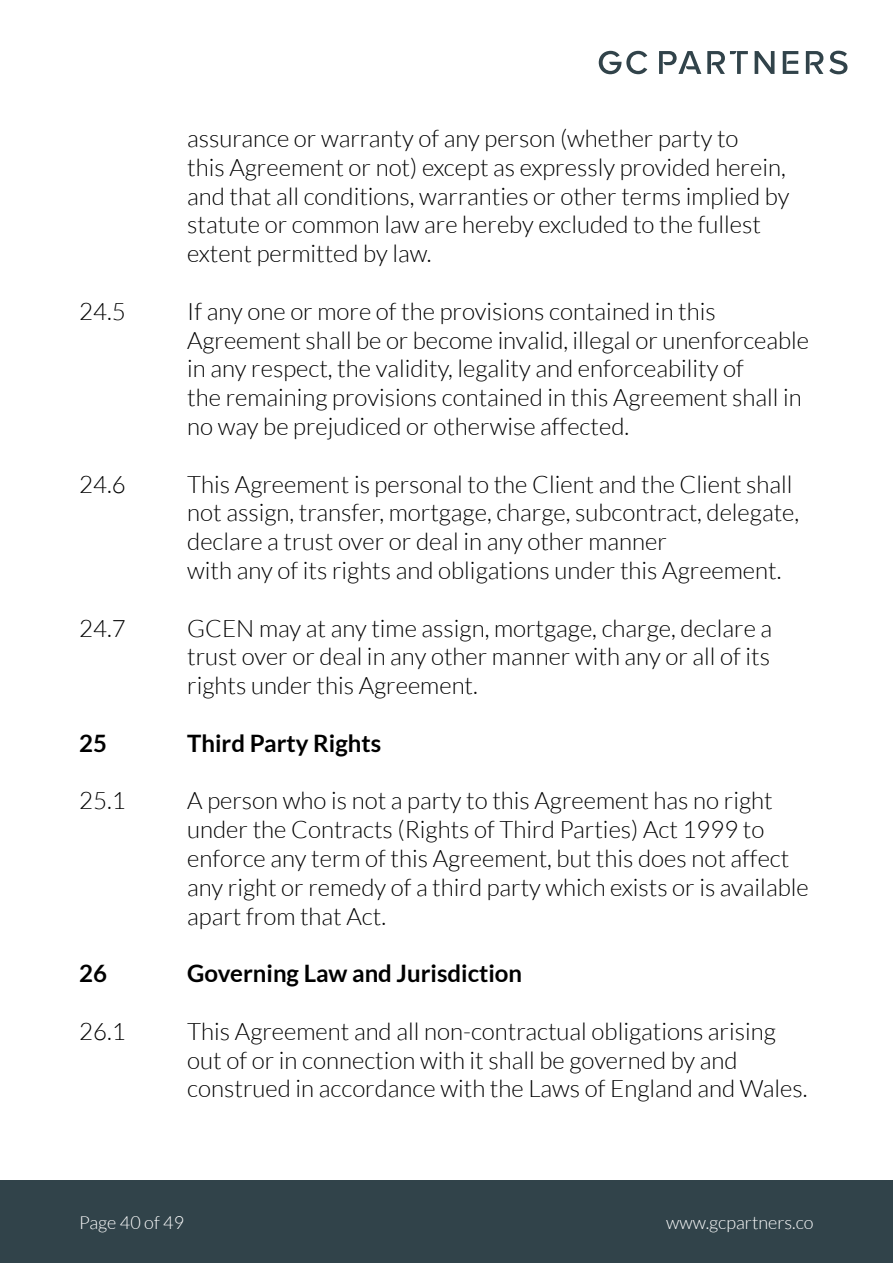
<style>
.page{position:relative;width:893px;height:1263px;background:#fff}
.page>*{position:absolute;margin:0;border:0;box-sizing:border-box;transform-origin:0 0}
.t1{font:300 24px/28.8px "Lato";color:#000}
.t2{font:700 24px "Lato";color:#000}
.t3{font:300 18px "Lato";color:#fff}
</style>
<div class="page">
<div style="left:0;top:1180px;width:893px;height:83px;background:#31434a"></div>
<svg style="left:659px;top:51px;width:42px;height:23px"></svg>
<svg style="left:806px;top:51px;width:17px;height:23px"></svg>
<svg style="left:829px;top:51px;width:18px;height:23px"></svg>
<svg style="left:783px;top:51px;width:15px;height:23px"></svg>
<svg style="left:755px;top:51px;width:19px;height:23px"></svg>
<svg style="left:707px;top:51px;width:41px;height:23px"></svg>
<svg style="left:599px;top:51px;width:48px;height:23px"></svg>
<p class="t1" style="left:187px;top:124px;width:604px">assurance or warranty of any person (whether party to<br>this Agreement or not) except as expressly provided herein, and that all conditions, warranties or other terms implied by statute or common law are hereby excluded to the fullest extent permitted by law.</p>
<p class="t1" style="left:79px;top:297px;width:48px">24.5</p>
<p class="t1" style="left:187px;top:297px;width:623px">If any one or more of the provisions contained in this Agreement shall be or become invalid, illegal or unenforceable in any respect, the validity, legality and enforceability of<br>the remaining provisions contained in this Agreement shall in no way be prejudiced or otherwise affected.</p>
<p class="t1" style="left:79px;top:470px;width:48px">24.6</p>
<p class="t1" style="left:187px;top:470px;width:613px">This Agreement is personal to the Client and the Client shall not assign, transfer, mortgage, charge, subcontract, delegate, declare a trust over or deal in any other manner<br>with any of its rights and obligations under this Agreement.</p>
<p class="t1" style="left:79px;top:614px;width:48px">24.7</p>
<p class="t1" style="left:187px;top:614px;width:586px;text-align:justify">GCEN may at any time assign, mortgage, charge, declare a trust over or deal in any other manner with any or all of its rights under this Agreement.</p>
<p class="t2" style="left:79px;top:733px;width:29px">25</p>
<p class="t2" style="left:187px;top:733px;width:196px">Third Party Rights</p>
<p class="t1" style="left:79px;top:786px;width:48px">25.1</p>
<p class="t1" style="left:187px;top:786px;width:623px">A person who is not a party to this Agreement has no right under the Contracts (Rights of Third Parties) Act 1999 to enforce any term of this Agreement, but this does not affect any right or remedy of a third party which exists or is available apart from that Act.</p>
<p class="t2" style="left:79px;top:964px;width:29px">26</p>
<p class="t2" style="left:187px;top:964px;width:336px">Governing Law and Jurisdiction</p>
<p class="t1" style="left:79px;top:1017px;width:48px">26.1</p>
<p class="t1" style="left:187px;top:1017px;width:622px">This Agreement and all non-contractual obligations arising out of or in connection with it shall be governed by and construed in accordance with the Laws of England and Wales.</p>
<p class="t3" style="left:79px;top:1215px;width:106px">Page 40 of 49</p>
<p class="t3" style="left:666px;top:1216px;width:149px">www.gcpartners.co</p>
</div>
